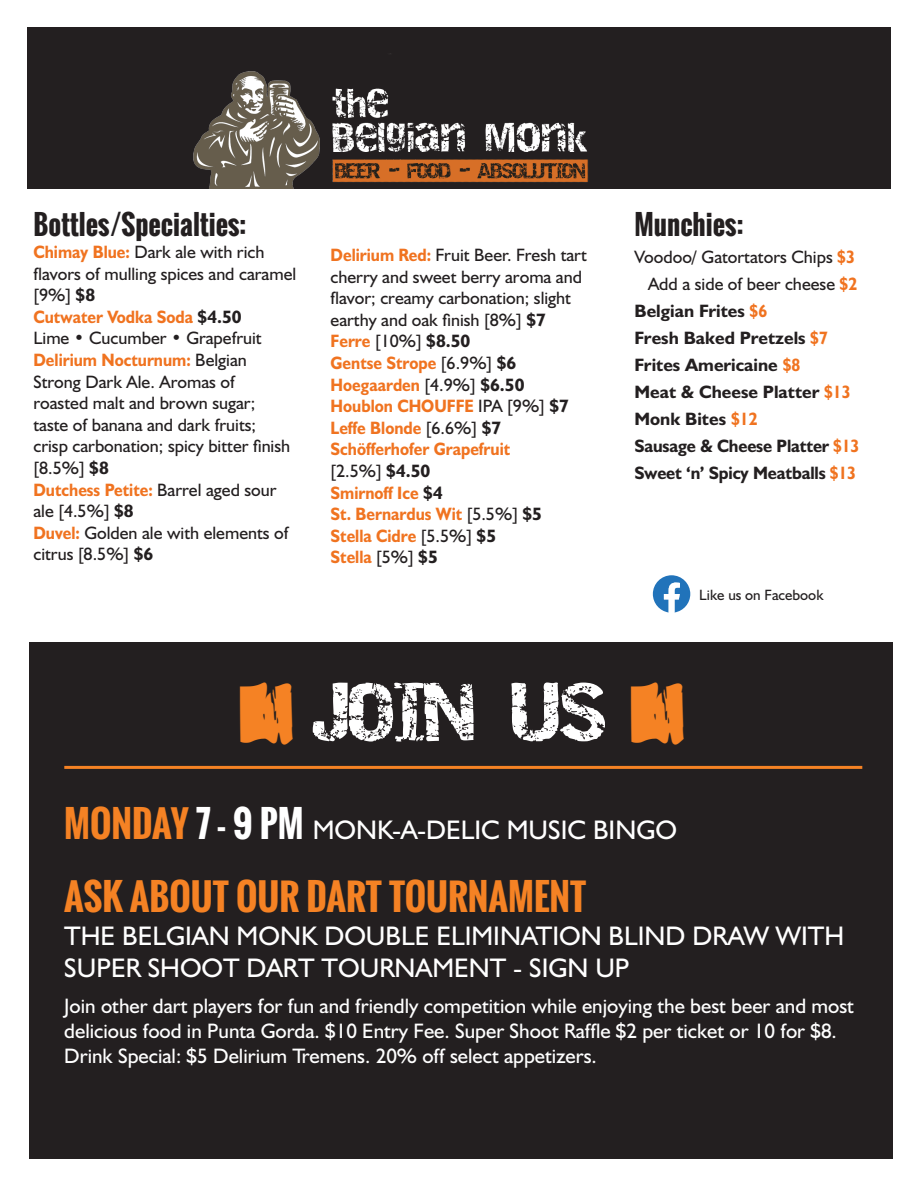
<style>
.page{position:relative;width:918px;height:1188px;background:#fff}
.page>*{position:absolute;margin:0;border:0;box-sizing:border-box;transform-origin:0 0}
.t1{font:58.5px "Destroy";letter-spacing:-.06em;color:#fff}
.t2{font:700 36px "Oswald";color:#f58224}
.t3{font:27px "Humanist 521 BT";color:#fff}
.t4{font:700 27px "Oswald";color:#231f20}
.t5{font:21px/25.2px "Humanist 521 BT";color:#fff}
.t6{font:18px/21.6px "Humanist 521 BT";color:#231f20}
.t7{font:700 18px "Humanist 521 BT";color:#231f20}
.t8{font:700 18px "Humanist 521 BT";color:#231f20;scale:.95 1}
.t9{font:15px "Humanist 521 BT";color:#231f20}
.s1{font-weight:700;color:#f07320}
.s2{font-weight:700}
.s3{color:#f07320}
.s4{color:#f58224}
.s5{font-family:"Oswald";font-weight:700;font-size:36px;color:#f58224}
.s6{font-family:"Oswald";font-weight:700;font-size:36px}
</style>
<div class="page">
<div style="left:29px;top:643px;width:864px;height:516px;background:#231f20"></div>
<hr style="left:64px;top:766px;width:798px;height:3px;background:#f58224">
<div style="left:27px;top:27px;width:864px;height:162px;background:#231f20"></div>
<img style="left:193px;top:53px;width:395px;height:136px">
<svg style="left:653px;top:575px;width:37px;height:38px"></svg>
<h3 class="t4" style="left:33px;top:205px;width:214px">BOTTLES/SPECIALTIES:</h3>
<p class="t6" style="left:33px;top:241px;width:264px"><span class="s1">Chimay Blue:</span> Dark ale with rich flavors of mulling spices and caramel [9%] <span class="s2">$8<br></span><span class="s1">Cutwater Vodka Soda</span> <span class="s2">$4.50<br></span>Lime • Cucumber • Grapefruit<br><span class="s1">Delirium Nocturnum:</span> Belgian<br>Strong Dark Ale. Aromas of<br>roasted malt and brown sugar;<br>taste of banana and dark fruits;<br>crisp carbonation; spicy bitter finish [8.5%] <span class="s2">$8<br></span><span class="s1">Dutchess Petite:</span> Barrel aged sour ale [4.5%] <span class="s2">$8<br></span><span class="s1">Duvel:</span> Golden ale with elements of citrus [8.5%] <span class="s2">$6</span></p>
<p class="t6" style="left:331px;top:244px;width:258px"><span class="s1">Delirium Red:</span> Fruit Beer. Fresh tart cherry and sweet berry aroma and flavor; creamy carbonation; slight earthy and oak finish [8%] <span class="s2">$7<br></span><span class="s1">Ferre</span> [10%] <span class="s2">$8.50<br></span><span class="s1">Gentse Strope</span> [6.9%] <span class="s2">$6<br></span><span class="s1">Hoegaarden</span> [4.9%] <span class="s2">$6.50<br></span><span class="s1">Houblon CHOU FFE</span> IPA [9%] <span class="s2">$7<br></span><span class="s1">Leffe Blonde</span> [6.6%] <span class="s2">$7<br></span><span class="s1">Schöfferhofer Grapefruit<br></span>[2.5%] <span class="s2">$4.50<br></span><span class="s1">Smirnoff Ice</span> <span class="s2">$4<br></span><span class="s1">St. Bernardus Wit</span> [5.5%] <span class="s2">$5<br></span><span class="s1">Stella Cidre</span> [5.5%] <span class="s2">$5<br></span><span class="s1">Stella</span> [5%] <span class="s2">$5</span></p>
<h3 class="t4" style="left:634px;top:205px;width:110px">MUNCHIES:</h3>
<p class="t6" style="left:634px;top:246px;width:222px">Voodoo/ Gatortators Chips <span class="s1">$3</span></p>
<p class="t6" style="left:648px;top:273px;width:211px">Add a side of beer cheese <span class="s1">$2</span></p>
<p class="t7" style="left:635px;top:300px;width:134px">Belgian Frites <span class="s3">$6</span></p>
<p class="t7" style="left:635px;top:327px;width:195px">Fresh Baked Pretzels <span class="s3">$7</span></p>
<p class="t7" style="left:634px;top:354px;width:167px">Frites Americaine <span class="s3">$8</span></p>
<p class="t7" style="left:635px;top:381px;width:218px">Meat &amp; Cheese Platter <span class="s3">$13</span></p>
<p class="t7" style="left:635px;top:408px;width:125px">Monk Bites <span class="s3">$12</span></p>
<p class="t8" style="left:635px;top:435px;width:238px">Sausage &amp; Cheese Platter <span class="s3">$13</span></p>
<p class="t8" style="left:635px;top:462px;width:235px">Sweet ‘n’ Spicy Meatballs <span class="s3">$13</span></p>
<p class="t9" style="left:699px;top:586px;width:126px">Like us on Facebook</p>
<h1 class="t1" style="left:240px;top:676px;width:446px"><span class="s4">_</span> JOIN US <span class="s4">_</span></h1>
<h3 class="t3" style="left:64px;top:813px;width:410px"><span class="s5">MONDAY</span> <span class="s6">7 - 9 PM</span> MONK-A-DElic</h3>
<h3 class="t3" style="left:507px;top:813px;width:120px">Music Bingo</h3>
<h2 class="t2" style="left:64px;top:870px;width:523px">ASK ABOUT OUR DART TOURNAMENT</h2>
<h3 class="t3" style="left:64px;top:919px;width:90px">The Belgian</h3>
<h3 class="t3" style="left:237px;top:919px;width:43px">Monk</h3>
<h3 class="t3" style="left:324px;top:919px;width:76px">Double</h3>
<h3 class="t3" style="left:436px;top:919px;width:31px">Elimination</h3>
<h3 class="t3" style="left:609px;top:919px;width:32px">Blind</h3>
<h3 class="t3" style="left:692px;top:919px;width:40px">Draw</h3>
<h3 class="t3" style="left:776px;top:919px;width:70px">With</h3>
<h3 class="t3" style="left:64px;top:951px;width:48px">Super</h3>
<h3 class="t3" style="left:148px;top:951px;width:53px">Shoot</h3>
<h3 class="t3" style="left:247px;top:951px;width:37px">Dart</h3>
<h3 class="t3" style="left:322px;top:951px;width:77px">Tournament</h3>
<h3 class="t3" style="left:513px;top:951px;width:44px">- Sign</h3>
<h3 class="t3" style="left:595px;top:951px;width:17px">Up</h3>
<p class="t5" style="left:64px;top:992px;width:791px">Join other dart players for fun and friendly competition while enjoying the best beer and most delicious food in Punta Gorda. $10 Entry Fee. Super Shoot Raffle $2 per ticket or 10 for $8.<br>Drink Special: $5 Delirium Tremens. 20% off select appetizers.</p>
</div>
